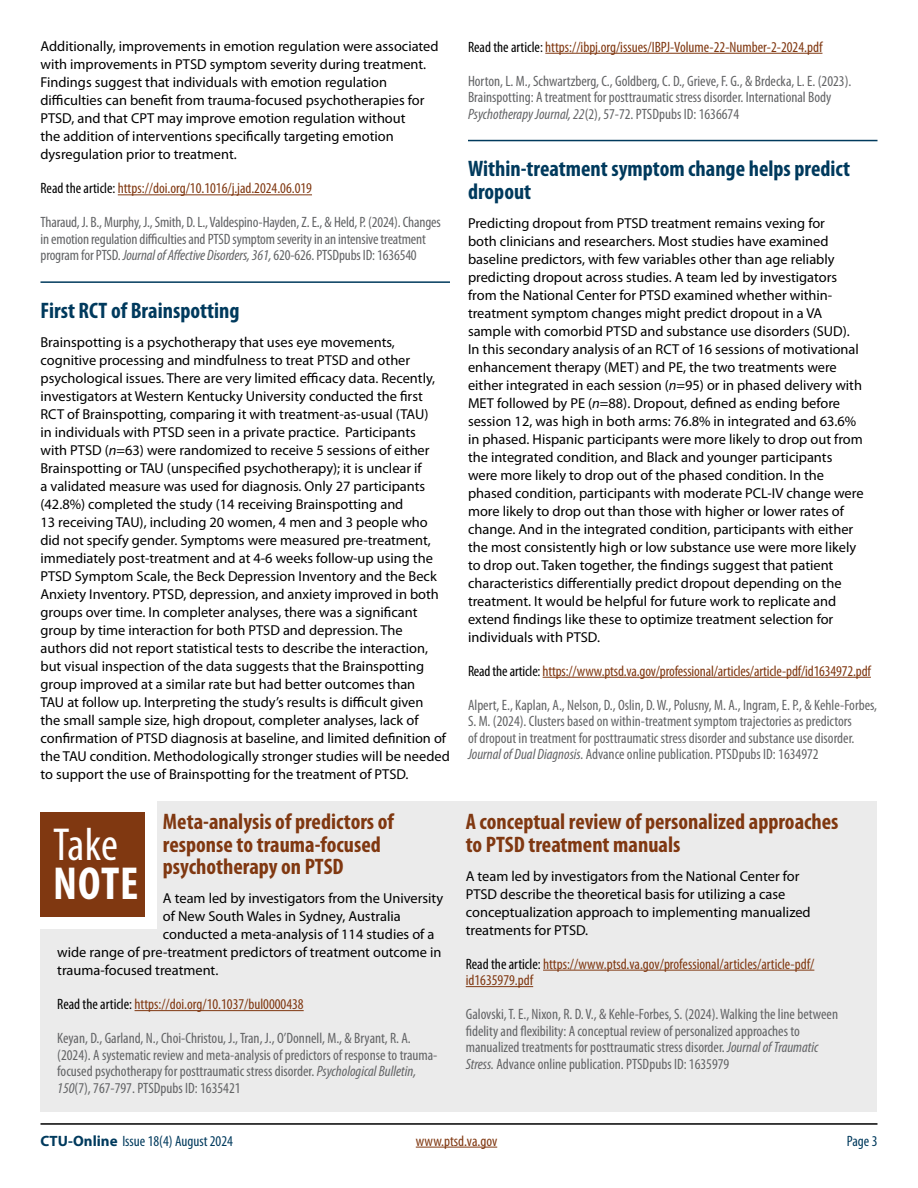
<style>
.page{position:relative;width:918px;height:1188px;background:#fff}
.page>*{position:absolute;margin:0;border:0;box-sizing:border-box;transform-origin:0 0}
.Take_Note__Take{font:condensed 46.5px/39px "Myriad Pro";color:#fff}
.Take_Note_Headlines__no_rule{font:700 condensed 22.5px/22.5px "Myriad Pro";color:#803811}
.t1{font:700 condensed 22.5px/22.5px "Myriad Pro";color:#003a5d}
.citation{font:condensed 15px/16.5px "Myriad Pro";color:#636466}
.Hyperlink{font:condensed 15px/16.5px "Myriad Pro";color:#803811}
.t2{font:condensed 15px "Myriad Pro";color:#003a5d}
.Body{font:14.4px/18px "Myriad Pro";color:#000}
.s1{color:#000}
.s2{font-style:italic}
.s3{font-weight:700}
.s4{font-weight:700;font-stretch:normal}
</style>
<div class="page">
<hr style="left:40px;top:1123px;width:838px;height:2px;background:#000">
<hr style="left:118px;top:194px;width:194px;height:1px;background:#803811">
<hr style="left:40px;top:281px;width:410px;height:2px;background:#003a5d">
<hr style="left:545px;top:53px;width:277px;height:1px;background:#803811">
<hr style="left:468px;top:140px;width:410px;height:1px;background:#003a5d">
<hr style="left:543px;top:677px;width:328px;height:1px;background:#803811">
<hr style="left:416px;top:1147px;width:81px;height:1px;background:#803811">
<div style="left:40px;top:801px;width:838px;height:310px;background:#ebebeb"></div>
<div style="left:29px;top:801px;width:127px;height:127px;background:#fff"></div>
<div style="left:40px;top:812px;width:105px;height:105px;background:#803811"></div>
<hr style="left:135px;top:1010px;width:169px;height:1px;background:#803811">
<hr style="left:543px;top:970px;width:271px;height:1px;background:#803811">
<hr style="left:466px;top:986px;width:67px;height:1px;background:#803811">
<p class="Body" style="left:40px;top:38px;width:400px">Additionally, improvements in emotion regulation were associated with improvements in PTSD symptom severity during treatment.<br>Findings suggest that individuals with emotion regulation difficulties can benefit from trauma-focused psychotherapies for PTSD, and that CPT may improve emotion regulation without<br>the addition of interventions specifically targeting emotion dysregulation prior to treatment.</p>
<p class="Hyperlink" style="left:40px;top:180px;width:273px"><span class="s1">Read the article:</span> https://doi.org/10.1016/j.jad.2024.06.019</p>
<p class="citation" style="left:40px;top:214px;width:402px">Tharaud, J. B., Murphy, J., Smith, D. L., Valdespino-Hayden, Z. E., &amp; Held, P. (2024). Changes in emotion regulation difficulties and PTSD symptom severity in an intensive treatment program for PTSD. <span class="s2">Journal of Affective Disorders, 361,</span> 620-626. PTSDpubs ID: 1636540</p>
<h3 class="t1" style="left:40px;top:299px;width:201px">First RCT of Brainspotting</h3>
<p class="Body" style="left:40px;top:333px;width:411px">Brainspotting is a psychotherapy that uses eye movements, cognitive processing and mindfulness to treat PTSD and other psychological issues. There are very limited efficacy data. Recently, investigators at Western Kentucky University conducted the first RCT of Brainspotting, comparing it with treatment-as-usual (TAU)<br>in individuals with PTSD seen in a private practice. Participants<br>with PTSD (<span class="s2">n</span>=63) were randomized to receive 5 sessions of either Brainspotting or TAU (unspecified psychotherapy); it is unclear if<br>a validated measure was used for diagnosis. Only 27 participants (42.8%) completed the study (14 receiving Brainspotting and<br>13 receiving TAU), including 20 women, 4 men and 3 people who did not specify gender. Symptoms were measured pre-treatment, immediately post-treatment and at 4-6 weeks follow-up using the PTSD Symptom Scale, the Beck Depression Inventory and the Beck Anxiety Inventory. PTSD, depression, and anxiety improved in both groups over time. In completer analyses, there was a significant group by time interaction for both PTSD and depression. The authors did not report statistical tests to describe the interaction, but visual inspection of the data suggests that the Brainspotting group improved at a similar rate but had better outcomes than<br>TAU at follow up. Interpreting the study’s results is difficult given<br>the small sample size, high dropout, completer analyses, lack of confirmation of PTSD diagnosis at baseline, and limited definition of the TAU condition. Methodologically stronger studies will be needed to support the use of Brainspotting for the treatment of PTSD.</p>
<h3 class="Take_Note_Headlines__no_rule" style="left:163px;top:810px;width:233px">Meta-analysis of predictors of response to trauma-focused psychotherapy on PTSD</h3>
<p class="Body" style="left:163px;top:890px;width:282px">A team led by investigators from the University</p>
<p class="Body" style="left:163px;top:908px;width:239px">of New South Wales in Sydney, Australia</p>
<p class="Body" style="left:163px;top:926px;width:273px">conducted a meta-analysis of 114 studies of a</p>
<p class="Body" style="left:57px;top:944px;width:386px">wide range of pre-treatment predictors of treatment outcome in</p>
<p class="Body" style="left:57px;top:962px;width:163px">trauma-focused treatment.</p>
<p class="Hyperlink" style="left:57px;top:996px;width:248px"><span class="s1">Read the article:</span> https://doi.org/10.1037/bul0000438</p>
<p class="citation" style="left:57px;top:1030px;width:382px">Keyan, D., Garland, N., Choi-Christou, J., Tran, J., O’Donnell, M., &amp; Bryant, R. A. (2024). A systematic review and meta-analysis of predictors of response to trauma&shy;focused psychotherapy for posttraumatic stress disorder. <span class="s2">Psychological Bulletin, 150</span>(7), 767-797. PTSDpubs ID: 1635421</p>
<h2 class="Take_Note__Take" style="left:53px;top:825px;width:87px">Take<br><span class="s3">NOTE</span></h2>
<p class="Hyperlink" style="left:468px;top:38px;width:356px"><span class="s1">Read the article:</span> https://ibpj.org/issues/IBPJ-Volume-22-Number-2-2024.pdf</p>
<p class="citation" style="left:468px;top:72px;width:385px">Horton, L. M., Schwartzberg, C., Goldberg, C. D., Grieve, F. G., &amp; Brdecka, L. E. (2023).<br>Brainspotting: A treatment for posttraumatic stress disorder. International Body<br><span class="s2">Psychotherapy Journal, 22</span>(2), 57-72. PTSDpubs ID: 1636674</p>
<h3 class="t1" style="left:468px;top:157px;width:384px">Within-treatment symptom change helps predict dropout</h3>
<p class="Body" style="left:468px;top:214px;width:397px">Predicting dropout from PTSD treatment remains vexing for<br>both clinicians and researchers. Most studies have examined baseline predictors, with few variables other than age reliably predicting dropout across studies. A team led by investigators from the National Center for PTSD examined whether within&shy;treatment symptom changes might predict dropout in a VA sample with comorbid PTSD and substance use disorders (SUD).<br>In this secondary analysis of an RCT of 16 sessions of motivational enhancement therapy (MET) and PE, the two treatments were either integrated in each session (<span class="s2">n</span>=95) or in phased delivery with MET followed by PE (<span class="s2">n</span>=88). Dropout, defined as ending before session 12, was high in both arms: 76.8% in integrated and 63.6% in phased. Hispanic participants were more likely to drop out from the integrated condition, and Black and younger participants were more likely to drop out of the phased condition. In the phased condition, participants with moderate PCL-IV change were more likely to drop out than those with higher or lower rates of change. And in the integrated condition, participants with either the most consistently high or low substance use were more likely to drop out. Taken together, the findings suggest that patient characteristics differentially predict dropout depending on the treatment. It would be helpful for future work to replicate and extend findings like these to optimize treatment selection for individuals with PTSD.</p>
<p class="Hyperlink" style="left:468px;top:662px;width:404px"><span class="s1">Read the article:</span> https://www.ptsd.va.gov/professional/articles/article-pdf/id1634972.pdf</p>
<p class="citation" style="left:468px;top:696px;width:411px">Alpert, E., Kaplan, A., Nelson, D., Oslin, D. W., Polusny, M. A., Ingram, E. P., &amp; Kehle-Forbes, S. M. (2024). Clusters based on within-treatment symptom trajectories as predictors<br>of dropout in treatment for posttraumatic stress disorder and substance use disorder.<br><span class="s2">Journal of Dual Diagnosis.</span> Advance online publication. PTSDpubs ID: 1634972</p>
<h3 class="Take_Note_Headlines__no_rule" style="left:466px;top:810px;width:374px">A conceptual review of personalized approaches to PTSD treatment manuals</h3>
<p class="Body" style="left:466px;top:867px;width:347px">A team led by investigators from the National Center for PTSD describe the theoretical basis for utilizing a case conceptualization approach to implementing manualized treatments for PTSD.</p>
<p class="Hyperlink" style="left:466px;top:955px;width:350px"><span class="s1">Read the article:</span> https://www.ptsd.va.gov/professional/articles/article-pdf/ id1635979.pdf</p>
<p class="citation" style="left:466px;top:1006px;width:374px">Galovski, T. E., Nixon, R. D. V., &amp; Kehle-Forbes, S. (2024). Walking the line between fidelity and flexibility: A conceptual review of personalized approaches to manualized treatments for posttraumatic stress disorder. <span class="s2">Journal of Traumatic Stress.</span> Advance online publication. PTSDpubs ID: 1635979</p>
<p class="t2" style="left:40px;top:1132px;width:194px"><span class="s4">CTU-Online</span> Issue 18(4) August 2024</p>
<p class="t2" style="left:847px;top:1132px;width:32px">Page 3</p>
<p class="Hyperlink" style="left:416px;top:1132px;width:83px">www.ptsd.va.gov</p>
</div>
